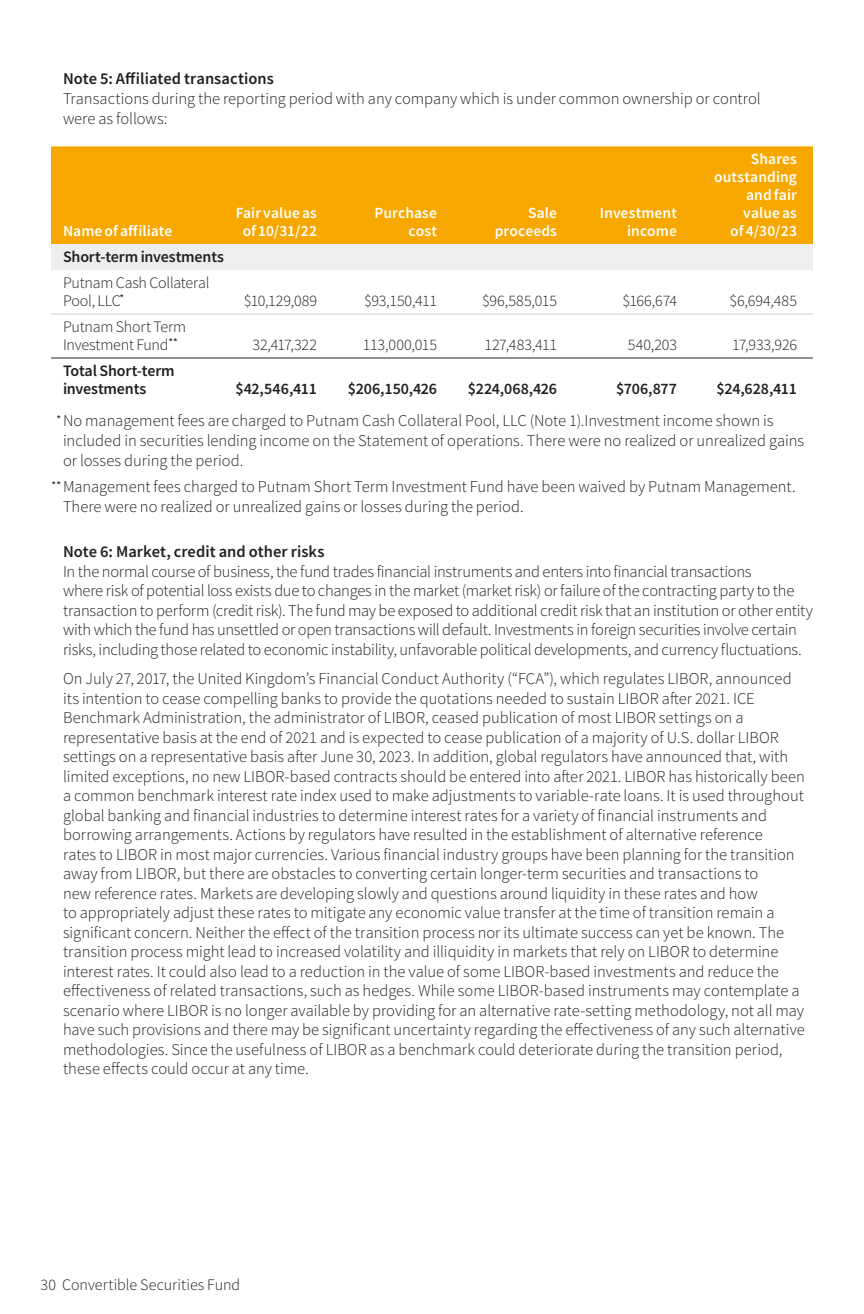
<style>
.page{position:relative;width:864px;height:1314px;background:#fff}
.page>*{position:absolute;margin:0;border:0;box-sizing:border-box;transform-origin:0 0}
.NotesText{font:300 16.4px/19.6px "Source Sans Pro";letter-spacing:-.005em;color:#231f20}
.NotesText_Footnote{font:300 16.4px/20px "Source Sans Pro";color:#231f20}
.NotesHead{font:600 16.4px "Source Sans Pro";letter-spacing:.005em;color:#231f20}
.Basic_Table_Line{font:300 16px "Source Sans Pro";letter-spacing:-.01em;color:#231f20}
.Basic_Table_Line_FL{font:300 16px/18px "Source Sans Pro";letter-spacing:-.01em;color:#231f20}
.Basic_Table_Line-2{font:600 16px "Source Sans Pro";letter-spacing:-.015em;color:#231f20}
.Basic_Table_Line_FL-2{font:600 16px/18px "Source Sans Pro";letter-spacing:-.01em;color:#231f20}
.Color_Head_FR{font:600 15.6px/18px "Source Sans Pro";letter-spacing:.005em;color:#fff;text-align:right}
.Color_Head_FL{font:600 15.6px "Source Sans Pro";letter-spacing:.005em;color:#fff}
</style>
<div class="page">
<div style="left:51px;top:146px;width:762px;height:98px;background:#f6a800"></div>
<div style="left:51px;top:244px;width:762px;height:26px;background:#eeeeef"></div>
<hr style="left:51px;top:314px;width:162px;height:1px;background:#d1d2d4">
<hr style="left:213px;top:314px;width:120px;height:1px;background:#d1d2d4">
<hr style="left:333px;top:314px;width:120px;height:1px;background:#d1d2d4">
<hr style="left:453px;top:314px;width:120px;height:1px;background:#d1d2d4">
<hr style="left:573px;top:314px;width:120px;height:1px;background:#d1d2d4">
<hr style="left:693px;top:314px;width:120px;height:1px;background:#d1d2d4">
<hr style="left:51px;top:358px;width:162px;height:1px;background:#231f20">
<hr style="left:213px;top:358px;width:120px;height:1px;background:#231f20">
<hr style="left:333px;top:358px;width:120px;height:1px;background:#231f20">
<hr style="left:453px;top:358px;width:120px;height:1px;background:#231f20">
<hr style="left:573px;top:358px;width:120px;height:1px;background:#231f20">
<hr style="left:693px;top:358px;width:120px;height:1px;background:#231f20">
<p class="NotesHead" style="left:63px;top:68px;width:212px">Note 5: Affiliated transactions</p>
<p class="NotesText" style="left:63px;top:89px;width:699px">Transactions during the reporting period with any company which is under common ownership or control were as follows:</p>
<p class="Color_Head_FL" style="left:63px;top:221px;width:111px">Name of affiliate</p>
<p class="Basic_Table_Line_FL-2" style="left:63px;top:248px;width:163px">Short-term investments</p>
<p class="Basic_Table_Line_FL" style="left:63px;top:274px;width:148px">Putnam Cash Collateral<br>Pool, LLC<sup>*</sup></p>
<p class="Basic_Table_Line_FL" style="left:63px;top:318px;width:125px">Putnam Short Term<br>Investment Fund<sup>**</sup></p>
<p class="Color_Head_FR" style="left:236px;top:204px;width:83px;text-align:center">Fair value as of 10/31/22</p>
<p class="Color_Head_FR" style="left:375px;top:204px;width:64px">Purchase cost</p>
<p class="Color_Head_FR" style="left:495px;top:204px;width:64px">Sale proceeds</p>
<p class="Color_Head_FR" style="left:600px;top:204px;width:79px">Investment income</p>
<p class="Color_Head_FR" style="left:714px;top:150px;width:84px">Shares outstanding and fair value as<br>of 4/30/23</p>
<p class="Basic_Table_Line" style="left:244px;top:291px;width:75px">$10,129,089</p>
<p class="Basic_Table_Line" style="left:364px;top:291px;width:74px">$93,150,411</p>
<p class="Basic_Table_Line" style="left:482px;top:291px;width:76px">$96,585,015</p>
<p class="Basic_Table_Line" style="left:623px;top:291px;width:56px">$166,674</p>
<p class="Basic_Table_Line" style="left:730px;top:291px;width:69px">$6,694,485</p>
<p class="Basic_Table_Line" style="left:253px;top:335px;width:66px">32,417,322</p>
<p class="Basic_Table_Line" style="left:363px;top:335px;width:76px">113,000,015</p>
<p class="Basic_Table_Line" style="left:484px;top:335px;width:74px">127,483,411</p>
<p class="Basic_Table_Line" style="left:628px;top:335px;width:51px">540,203</p>
<p class="Basic_Table_Line" style="left:732px;top:335px;width:66px">17,933,926</p>
<p class="Basic_Table_Line_FL-2" style="left:63px;top:362px;width:113px">Total Short-term investments</p>
<p class="Basic_Table_Line-2" style="left:235px;top:378px;width:83px">$42,546,411</p>
<p class="Basic_Table_Line-2" style="left:348px;top:378px;width:91px">$206,150,426</p>
<p class="Basic_Table_Line-2" style="left:468px;top:378px;width:91px">$224,068,426</p>
<p class="Basic_Table_Line-2" style="left:616px;top:378px;width:62px">$706,877</p>
<p class="Basic_Table_Line-2" style="left:716px;top:378px;width:82px">$24,628,411</p>
<p class="NotesText_Footnote" style="left:63px;top:411px;width:743px;text-indent:-7px"><sup>*</sup> No management fees are charged to Putnam Cash Collateral Pool, LLC (Note 1).Investment income shown is included in securities lending income on the Statement of operations. There were no realized or unrealized gains or losses during the period.</p>
<p class="NotesText_Footnote" style="left:63px;top:477px;width:734px;text-indent:-11px"><sup>**</sup> Management fees charged to Putnam Short Term Investment Fund have been waived by Putnam Management.<br>There were no realized or unrealized gains or losses during the period.</p>
<p class="NotesHead" style="left:63px;top:541px;width:263px">Note 6: Market, credit and other risks</p>
<p class="NotesText" style="left:63px;top:562px;width:751px">In the normal course of business, the fund trades financial instruments and enters into financial transactions<br>where risk of potential loss exists due to changes in the market (market risk) or failure of the contracting party to the transaction to perform (credit risk). The fund may be exposed to additional credit risk that an institution or other entity with which the fund has unsettled or open transactions will default. Investments in foreign securities involve certain risks, including those related to economic instability, unfavorable political developments, and currency fluctuations.</p>
<p class="NotesText" style="left:63px;top:669px;width:743px">On July 27, 2017, the United Kingdom’s Financial Conduct Authority (“FCA”), which regulates LIBOR, announced its intention to cease compelling banks to provide the quotations needed to sustain LIBOR after 2021. ICE Benchmark Administration, the administrator of LIBOR, ceased publication of most LIBOR settings on a representative basis at the end of 2021 and is expected to cease publication of a majority of U.S. dollar LIBOR settings on a representative basis after June 30, 2023. In addition, global regulators have announced that, with limited exceptions, no new LIBOR-based contracts should be entered into after 2021. LIBOR has historically been a common benchmark interest rate index used to make adjustments to variable-rate loans. It is used throughout global banking and financial industries to determine interest rates for a variety of financial instruments and borrowing arrangements. Actions by regulators have resulted in the establishment of alternative reference<br>rates to LIBOR in most major currencies. Various financial industry groups have been planning for the transition away from LIBOR, but there are obstacles to converting certain longer-term securities and transactions to<br>new reference rates. Markets are developing slowly and questions around liquidity in these rates and how<br>to appropriately adjust these rates to mitigate any economic value transfer at the time of transition remain a significant concern. Neither the effect of the transition process nor its ultimate success can yet be known. The transition process might lead to increased volatility and illiquidity in markets that rely on LIBOR to determine interest rates. It could also lead to a reduction in the value of some LIBOR-based investments and reduce the effectiveness of related transactions, such as hedges. While some LIBOR-based instruments may contemplate a scenario where LIBOR is no longer available by providing for an alternative rate-setting methodology, not all may have such provisions and there may be significant uncertainty regarding the effectiveness of any such alternative methodologies. Since the usefulness of LIBOR as a benchmark could deteriorate during the transition period, these effects could occur at any time.</p>
<p class="Basic_Table_Line_FL" style="left:41px;top:1276px;width:201px">30 Convertible Securities Fund</p>
</div>
